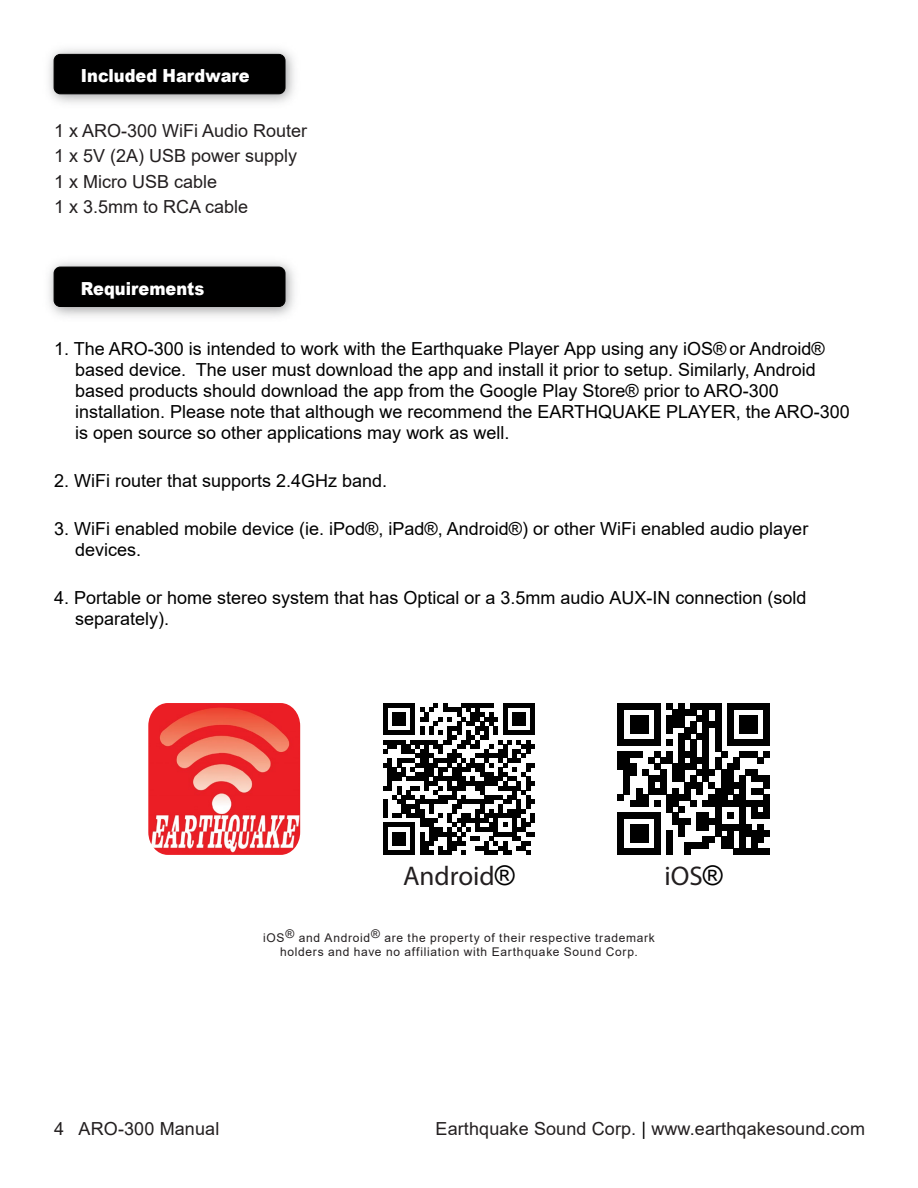
<style>
.page{position:relative;width:918px;height:1188px;background:#fff}
.page>*{position:absolute;margin:0;border:0;box-sizing:border-box;transform-origin:0 0}
.t1{font:27px "Myriad Pro";color:#231f20}
.t2{font:18px/21px "Arial";color:#000}
.t3{font:18px/25.5px "Arial";color:#231f20}
.t4{font:900 18px "Arial";color:#fff;scale:.9 1}
.t5{font:12px/14.4px "Arial";letter-spacing:.06em;color:#231f20;text-align:center}
.s1{font-family:"Arial";color:#000}
.s2{color:#000}
</style>
<div class="page">
<img style="left:148px;top:703px;width:152px;height:152px">
<svg style="left:618px;top:703px;width:152px;height:152px"></svg>
<svg style="left:666px;top:703px;width:6px;height:6px"></svg>
<div style="left:751px;top:703px;width:7px;height:6px;background:#000"></div>
<div style="left:672px;top:709px;width:7px;height:6px;background:#000"></div>
<div style="left:672px;top:715px;width:7px;height:6px;background:#000"></div>
<div style="left:751px;top:715px;width:7px;height:6px;background:#000"></div>
<div style="left:672px;top:721px;width:7px;height:6px;background:#000"></div>
<div style="left:751px;top:721px;width:7px;height:6px;background:#000"></div>
<svg style="left:666px;top:715px;width:6px;height:18px"></svg>
<div style="left:751px;top:727px;width:7px;height:6px;background:#000"></div>
<svg style="left:618px;top:703px;width:42px;height:36px"></svg>
<svg style="left:679px;top:703px;width:42px;height:36px"></svg>
<svg style="left:727px;top:703px;width:24px;height:36px"></svg>
<svg style="left:758px;top:703px;width:12px;height:36px"></svg>
<div style="left:618px;top:739px;width:6px;height:7px;background:#000"></div>
<div style="left:624px;top:739px;width:6px;height:7px;background:#000"></div>
<div style="left:630px;top:739px;width:6px;height:7px;background:#000"></div>
<div style="left:636px;top:739px;width:6px;height:7px;background:#000"></div>
<div style="left:642px;top:739px;width:6px;height:7px;background:#000"></div>
<div style="left:648px;top:739px;width:6px;height:7px;background:#000"></div>
<div style="left:654px;top:739px;width:6px;height:7px;background:#000"></div>
<div style="left:666px;top:739px;width:6px;height:7px;background:#000"></div>
<div style="left:679px;top:739px;width:6px;height:7px;background:#000"></div>
<div style="left:691px;top:739px;width:6px;height:7px;background:#000"></div>
<div style="left:703px;top:739px;width:6px;height:7px;background:#000"></div>
<div style="left:715px;top:739px;width:6px;height:7px;background:#000"></div>
<div style="left:727px;top:739px;width:6px;height:7px;background:#000"></div>
<div style="left:733px;top:739px;width:6px;height:7px;background:#000"></div>
<div style="left:739px;top:739px;width:6px;height:7px;background:#000"></div>
<div style="left:745px;top:739px;width:6px;height:7px;background:#000"></div>
<div style="left:751px;top:739px;width:7px;height:7px;background:#000"></div>
<div style="left:758px;top:739px;width:6px;height:7px;background:#000"></div>
<div style="left:764px;top:739px;width:6px;height:7px;background:#000"></div>
<div style="left:751px;top:752px;width:7px;height:6px;background:#000"></div>
<svg style="left:758px;top:752px;width:12px;height:12px"></svg>
<div style="left:672px;top:764px;width:7px;height:6px;background:#000"></div>
<div style="left:672px;top:770px;width:7px;height:6px;background:#000"></div>
<div style="left:751px;top:770px;width:7px;height:6px;background:#000"></div>
<div style="left:672px;top:776px;width:7px;height:6px;background:#000"></div>
<div style="left:751px;top:776px;width:7px;height:6px;background:#000"></div>
<div style="left:672px;top:788px;width:7px;height:6px;background:#000"></div>
<div style="left:751px;top:788px;width:7px;height:6px;background:#000"></div>
<div style="left:672px;top:794px;width:7px;height:6px;background:#000"></div>
<div style="left:672px;top:800px;width:7px;height:6px;background:#000"></div>
<div style="left:751px;top:800px;width:7px;height:6px;background:#000"></div>
<div style="left:751px;top:806px;width:7px;height:6px;background:#000"></div>
<svg style="left:618px;top:752px;width:54px;height:66px"></svg>
<div style="left:672px;top:812px;width:7px;height:6px;background:#000"></div>
<svg style="left:679px;top:746px;width:72px;height:72px"></svg>
<div style="left:751px;top:812px;width:7px;height:6px;background:#000"></div>
<svg style="left:758px;top:776px;width:12px;height:42px"></svg>
<div style="left:618px;top:818px;width:6px;height:7px;background:#000"></div>
<div style="left:654px;top:818px;width:6px;height:7px;background:#000"></div>
<div style="left:672px;top:818px;width:7px;height:7px;background:#000"></div>
<div style="left:679px;top:818px;width:6px;height:7px;background:#000"></div>
<div style="left:685px;top:818px;width:6px;height:7px;background:#000"></div>
<div style="left:697px;top:818px;width:6px;height:7px;background:#000"></div>
<div style="left:703px;top:818px;width:6px;height:7px;background:#000"></div>
<div style="left:709px;top:818px;width:6px;height:7px;background:#000"></div>
<div style="left:715px;top:818px;width:6px;height:7px;background:#000"></div>
<div style="left:739px;top:818px;width:6px;height:7px;background:#000"></div>
<div style="left:751px;top:831px;width:7px;height:6px;background:#000"></div>
<div style="left:751px;top:837px;width:7px;height:6px;background:#000"></div>
<svg style="left:758px;top:825px;width:12px;height:18px"></svg>
<div style="left:751px;top:843px;width:7px;height:6px;background:#000"></div>
<svg style="left:618px;top:825px;width:42px;height:30px"></svg>
<svg style="left:666px;top:831px;width:6px;height:24px"></svg>
<svg style="left:679px;top:825px;width:72px;height:30px"></svg>
<div style="left:751px;top:849px;width:7px;height:6px;background:#000"></div>
<svg style="left:758px;top:849px;width:12px;height:6px"></svg>
<svg style="left:383px;top:703px;width:152px;height:152px"></svg>
<img style="left:48px;top:49px;width:247px;height:54px">
<div style="left:54px;top:54px;width:231px;height:40px;background:#000;border-radius:6px"></div>
<div style="left:54px;top:54px;width:231px;height:40px;border:1px solid #000;border-radius:6px"></div>
<img style="left:48px;top:262px;width:247px;height:55px">
<div style="left:54px;top:267px;width:231px;height:40px;background:#000;border-radius:6px"></div>
<div style="left:54px;top:267px;width:231px;height:40px;border:1px solid #000;border-radius:6px"></div>
<p class="t4" style="left:81px;top:62px;width:189px">Included Hardware</p>
<p class="t3" style="left:54px;top:117px;width:255px">1 x ARO-300 WiFi Audio Router<br>1 x 5V (2A) USB power supply<br>1 x Micro USB cable<br>1 x 3.5mm to RCA cable</p>
<p class="t4" style="left:81px;top:275px;width:139px">Requirements</p>
<p class="t2" style="left:75px;top:338px;width:776px;text-indent:-21px">1. The ARO-300 is intended to work with the Earthquake Player App using any iOS® or Android® based device. The user must download the app and install it prior to setup. Similarly, Android based products should download the app from the Google Play Store® prior to ARO-300 installation. Please note that although we recommend the EARTHQUAKE PLAYER, the ARO-300 is open source so other applications may work as well.</p>
<p class="t2" style="left:54px;top:470px;width:335px">2. WiFi router that supports 2.4GHz band.</p>
<p class="t2" style="left:75px;top:518px;width:735px;text-indent:-21px">3. WiFi enabled mobile device (ie. iPod®, iPad®, Android®) or other WiFi enabled audio player devices.</p>
<p class="t2" style="left:75px;top:587px;width:733px;text-indent:-21px">4. Portable or home stereo system that has Optical or a 3.5mm audio AUX-IN connection (sold separately).</p>
<h1 class="t1" style="left:403px;top:859px;width:113px">Android<span class="s1">®</span></h1>
<h1 class="t1" style="left:665px;top:859px;width:60px">iOS<span class="s1">®</span></h1>
<p class="t5" style="left:263px;top:931px;width:393px">iOS® and Android® are the property of their respective trademark holders and have no affiliation with Earthquake Sound Corp.</p>
<p class="t3" style="left:54px;top:1115px;width:167px">4 ARO-300 Manual</p>
<p class="t3" style="left:436px;top:1115px;width:431px">Earthquake Sound Corp. <span class="s2">|</span> www.earthqakesound.com</p>
</div>
